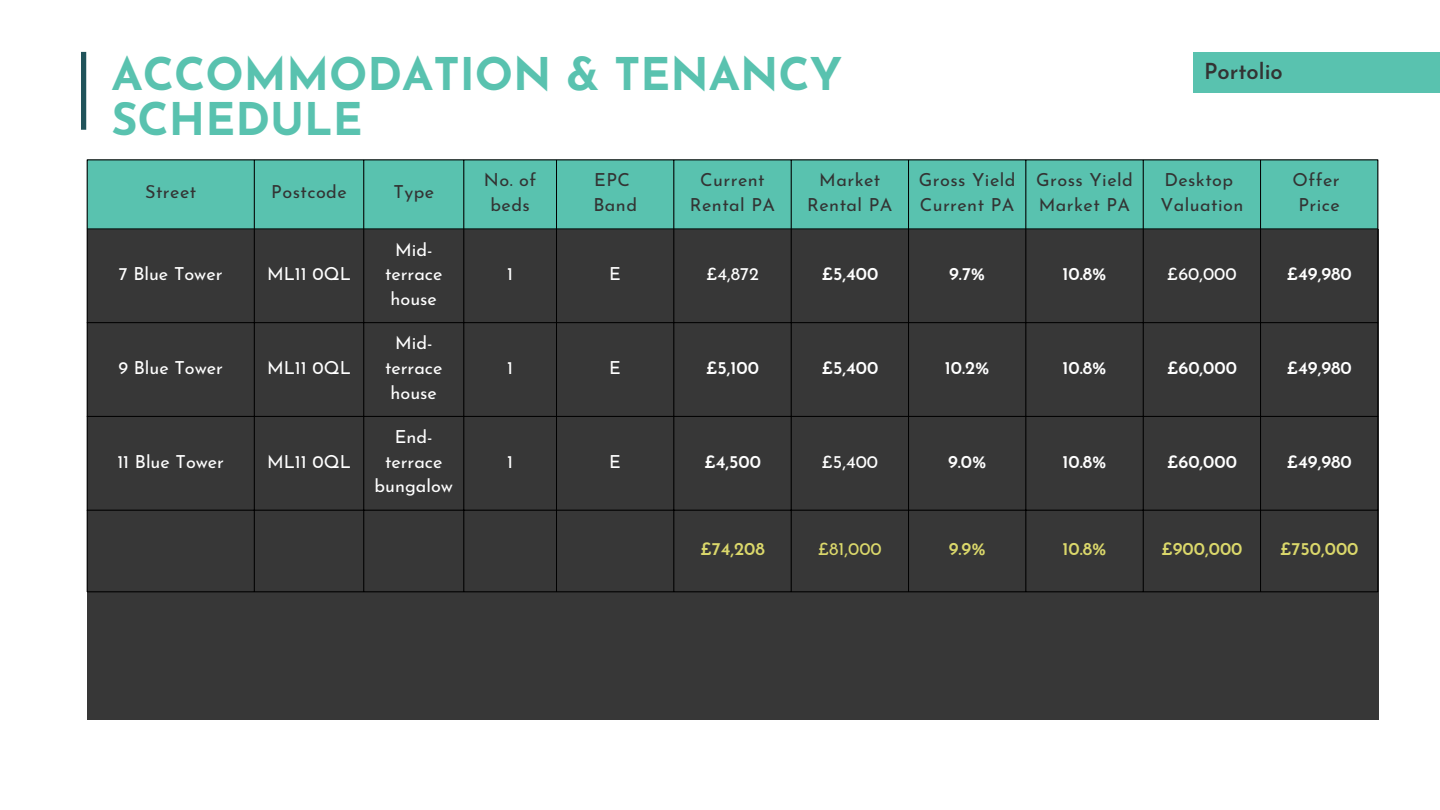
<style>
.page{position:relative;width:1440px;height:810px;background:#fff}
.page>*{position:absolute;margin:0;border:0;box-sizing:border-box;transform-origin:0 0}
.t1{font:700 45px/45px "Josefin Sans";color:#59c2af}
.t2{font:600 22px "Josefin Sans";color:#333}
.t3{font:18px/24.8px "Josefin Sans";color:#fff;text-align:center}
.t4{font:18px/24.8px "Josefin Sans";letter-spacing:.025em;color:#333;text-align:center}
.t5{font:600 18px "Josefin Sans";color:#fff}
.t6{font:600 18px "Josefin Sans";color:#dbd86b}
.t7{font:18px "Josefin Sans";color:#dbd86b}
</style>
<div class="page">
<div style="left:87px;top:229px;width:1291px;height:490px;background:#373737"></div>
<div style="left:81px;top:52px;width:5px;height:78px;background:#20535a"></div>
<div style="left:88px;top:161px;width:1290px;height:68px;background:#59c2af"></div>
<hr style="left:87px;top:160px;width:1px;height:432px;background:#000">
<hr style="left:254px;top:160px;width:1px;height:432px;background:#000">
<hr style="left:364px;top:160px;width:1px;height:432px;background:#000">
<hr style="left:464px;top:160px;width:1px;height:432px;background:#000">
<hr style="left:556px;top:160px;width:1px;height:432px;background:#000">
<hr style="left:674px;top:160px;width:1px;height:432px;background:#000">
<hr style="left:791px;top:160px;width:1px;height:432px;background:#000">
<hr style="left:908px;top:160px;width:1px;height:432px;background:#000">
<hr style="left:1026px;top:160px;width:1px;height:432px;background:#000">
<hr style="left:1143px;top:160px;width:1px;height:432px;background:#000">
<hr style="left:1260px;top:160px;width:1px;height:432px;background:#000">
<hr style="left:1378px;top:160px;width:1px;height:432px;background:#000">
<hr style="left:87px;top:160px;width:1291px;height:1px;background:#000">
<hr style="left:87px;top:322px;width:1291px;height:1px;background:#000">
<hr style="left:87px;top:416px;width:1291px;height:1px;background:#000">
<hr style="left:87px;top:510px;width:1291px;height:1px;background:#000">
<hr style="left:87px;top:592px;width:1291px;height:1px;background:#000">
<hr style="left:87px;top:229px;width:1291px;height:1px;background:#000">
<div style="left:1193px;top:52px;width:247px;height:40px;background:#59c2af"></div>
<p class="t1" style="left:111px;top:56px;width:733px">ACCOMMODATION &amp; TENANCY<br>SCHEDULE</p>
<p class="t2" style="left:1204px;top:63px;width:80px">Portolio</p>
<h1 class="t4" style="left:145px;top:181px;width:53px">Street</h1>
<p class="t4" style="left:271px;top:181px;width:77px">Postcode</p>
<p class="t4" style="left:393px;top:181px;width:42px">Type</p>
<p class="t4" style="left:484px;top:169px;width:54px">No. of beds</p>
<p class="t4" style="left:594px;top:169px;width:37px">EPC</p>
<p class="t4" style="left:593px;top:194px;width:45px">Band</p>
<p class="t4" style="left:690px;top:169px;width:87px">Current<br>Rental PA</p>
<p class="t4" style="left:807px;top:169px;width:87px">Market<br>Rental PA</p>
<p class="t4" style="left:919px;top:169px;width:98px;text-align:left">Gross Yield<br>Current PA</p>
<p class="t4" style="left:1036px;top:169px;width:98px;text-align:left">Gross Yield<br>Market PA</p>
<p class="t4" style="left:1164px;top:169px;width:70px">Desktop</p>
<p class="t4" style="left:1160px;top:194px;width:84px">Valuation</p>
<p class="t4" style="left:1293px;top:169px;width:49px">Offer</p>
<p class="t4" style="left:1299px;top:194px;width:43px">Price</p>
<p class="t3" style="left:119px;top:263px;width:105px">7 Blue Tower</p>
<p class="t3" style="left:267px;top:263px;width:85px">ML11 0QL</p>
<p class="t3" style="left:385px;top:239px;width:59px">Mid&shy;terrace house</p>
<p class="t3" style="left:507px;top:263px;width:7px">1</p>
<p class="t3" style="left:609px;top:263px;width:13px">E</p>
<p class="t3" style="left:706px;top:263px;width:54px">£4,872</p>
<p class="t5" style="left:821px;top:267px;width:58px">£5,400</p>
<p class="t5" style="left:949px;top:267px;width:37px">9.7%</p>
<p class="t5" style="left:1062px;top:267px;width:46px">10.8%</p>
<p class="t3" style="left:1167px;top:263px;width:71px">£60,000</p>
<p class="t5" style="left:1287px;top:267px;width:67px">£49,980</p>
<p class="t3" style="left:118px;top:357px;width:106px">9 Blue Tower</p>
<p class="t3" style="left:267px;top:357px;width:85px">ML11 0QL</p>
<p class="t3" style="left:385px;top:332px;width:59px">Mid&shy;terrace house</p>
<p class="t3" style="left:507px;top:357px;width:7px">1</p>
<p class="t3" style="left:609px;top:357px;width:13px">E</p>
<p class="t5" style="left:706px;top:360px;width:55px">£5,100</p>
<p class="t5" style="left:821px;top:360px;width:58px">£5,400</p>
<p class="t5" style="left:945px;top:360px;width:46px">10.2%</p>
<p class="t5" style="left:1062px;top:360px;width:46px">10.8%</p>
<p class="t5" style="left:1167px;top:360px;width:72px">£60,000</p>
<p class="t5" style="left:1287px;top:360px;width:67px">£49,980</p>
<p class="t3" style="left:117px;top:451px;width:108px">11 Blue Tower</p>
<p class="t3" style="left:267px;top:451px;width:85px">ML11 0QL</p>
<p class="t3" style="left:375px;top:426px;width:80px">End&shy;terrace bungalow</p>
<p class="t3" style="left:507px;top:451px;width:7px">1</p>
<p class="t3" style="left:609px;top:451px;width:13px">E</p>
<p class="t5" style="left:704px;top:454px;width:58px">£4,500</p>
<p class="t3" style="left:822px;top:451px;width:58px">£5,400</p>
<p class="t5" style="left:948px;top:454px;width:40px">9.0%</p>
<p class="t5" style="left:1062px;top:454px;width:46px">10.8%</p>
<p class="t5" style="left:1167px;top:454px;width:72px">£60,000</p>
<p class="t5" style="left:1287px;top:454px;width:67px">£49,980</p>
<p class="t6" style="left:700px;top:542px;width:66px">£74,208</p>
<p class="t7" style="left:818px;top:542px;width:66px">£81,000</p>
<p class="t6" style="left:949px;top:542px;width:38px">9.9%</p>
<p class="t6" style="left:1062px;top:542px;width:46px">10.8%</p>
<p class="t6" style="left:1161px;top:542px;width:83px">£900,000</p>
<p class="t6" style="left:1280px;top:542px;width:80px">£750,000</p>
</div>
